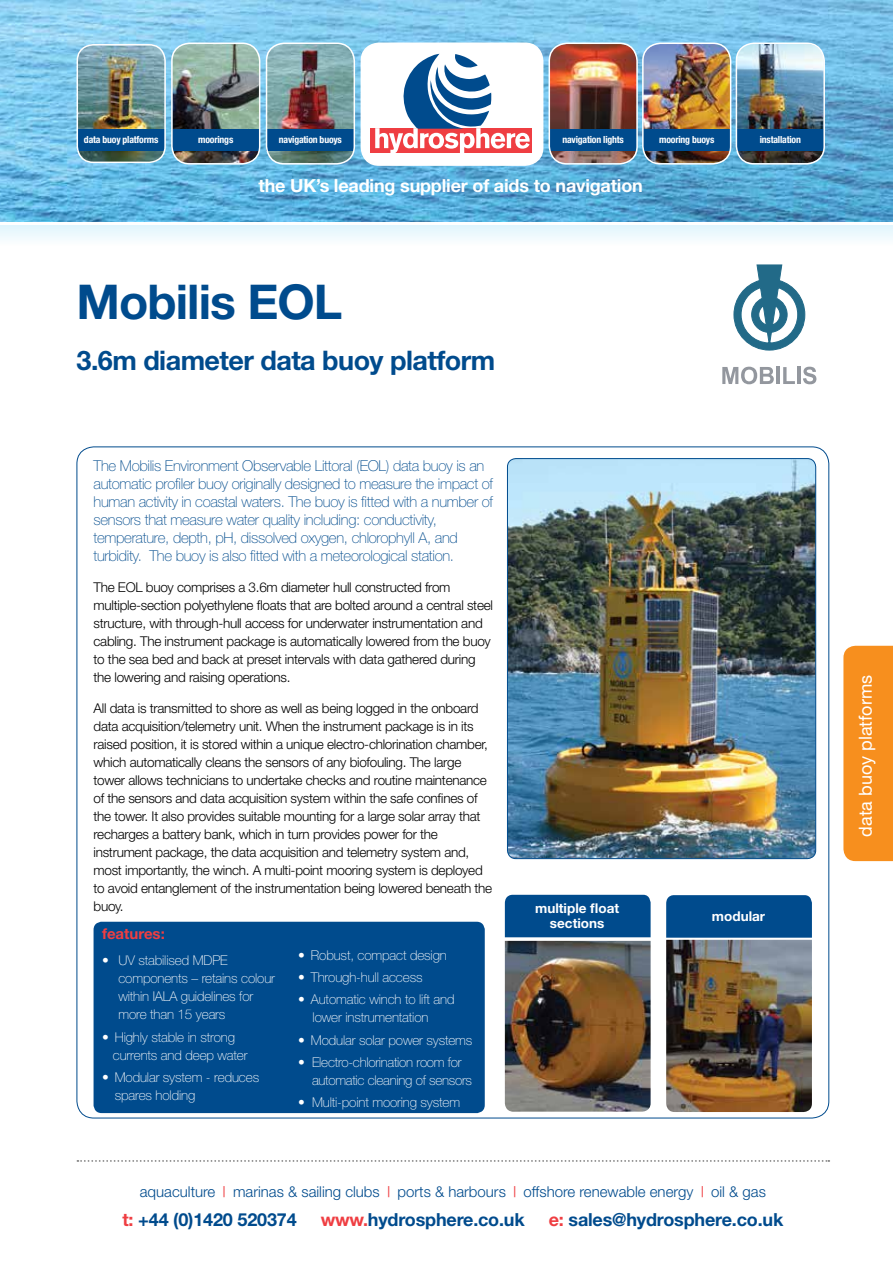
<style>
.page{position:relative;width:893px;height:1263px;background:#fff}
.page>*{position:absolute;margin:0;border:0;box-sizing:border-box;transform-origin:0 0}
.t1{font:700 48px "Helvetica Neue LT Std";letter-spacing:-.02em;color:#004b8d}
.t2{font:700 27px "Helvetica Neue LT Std";letter-spacing:-.02em;color:#004b8d}
.t3{font:700 18px "Helvetica Neue LT Std";letter-spacing:-.01em;color:#004b8d}
.t4{font:700 18px "Helvetica Neue LT Std";letter-spacing:-.01em;color:#fff}
.t5{font:18px "Helvetica Neue LT Std";color:#fff}
.t6{font:100 15px/18px "Helvetica Neue LT Std";letter-spacing:-.02em;color:#004b8d}
.t7{font:300 15px "Helvetica Neue LT Std";color:#004b8d}
.t8{font:700 15px "Helvetica Neue LT Std";color:#ef3e42}
.t9{font:300 13.5px/18px "Helvetica Neue LT Std";letter-spacing:-.02em;color:#000}
.t10{font:100 13.5px/18px "Helvetica Neue LT Std";letter-spacing:-.01em;color:#fff}
.t11{font:700 13.5px/15px "Helvetica Neue LT Std";color:#fff;text-align:center}
.t12{font:700 condensed 9.75px "Helvetica Neue LT Std";letter-spacing:-.02em;color:#fff}
.s1{font-weight:400;font-stretch:condensed;color:#ef3e42}
.s2{color:#ef3e42}
</style>
<div class="page">
<img style="left:0;top:0;width:893px;height:221px">
<div style="left:0;top:225px;width:893px;height:24px;background:linear-gradient(to bottom,#e0f5fd,#fff)"></div>
<svg style="left:77px;top:1160px;width:752px;height:2px"></svg>
<img style="left:172px;top:44px;width:87px;height:119px">
<div style="left:172px;top:129px;width:87px;height:21px;background:#004b8d"></div>
<div style="left:171px;top:43px;width:89px;height:122px;border:2px solid #fff;border-radius:18px"></div>
<img style="left:643px;top:44px;width:87px;height:119px">
<div style="left:643px;top:129px;width:87px;height:21px;background:#004b8d"></div>
<div style="left:642px;top:43px;width:89px;height:122px;border:2px solid #fff;border-radius:18px"></div>
<img style="left:78px;top:45px;width:87px;height:117px">
<div style="left:78px;top:129px;width:87px;height:21px;background:#004b8d"></div>
<div style="left:77px;top:44px;width:89px;height:119px;border:2px solid #fff;border-radius:16px"></div>
<img style="left:550px;top:44px;width:87px;height:119px">
<div style="left:550px;top:129px;width:87px;height:21px;background:#004b8d"></div>
<div style="left:549px;top:43px;width:89px;height:122px;border:2px solid #fff;border-radius:18px"></div>
<div style="left:361px;top:43px;width:182px;height:122px;background:#fff;border-radius:18px"></div>
<div style="left:361px;top:43px;width:182px;height:123px;border:2px solid #fff;border-radius:18px"></div>
<img style="left:267px;top:44px;width:87px;height:119px">
<div style="left:267px;top:129px;width:87px;height:21px;background:#004b8d"></div>
<div style="left:266px;top:43px;width:89px;height:122px;border:2px solid #fff;border-radius:18px"></div>
<img style="left:737px;top:44px;width:87px;height:119px">
<div style="left:737px;top:129px;width:87px;height:21px;background:#004b8d"></div>
<div style="left:736px;top:43px;width:89px;height:122px;border:2px solid #fff;border-radius:18px"></div>
<div style="left:370px;top:129px;width:161px;height:24px;background:#ef3e42"></div>
<svg style="left:375px;top:54px;width:155px;height:99px"></svg>
<div style="left:94px;top:922px;width:391px;height:191px;background:#004b8d;border-radius:8px"></div>
<svg style="left:734px;top:265px;width:71px;height:85px"></svg>
<svg style="left:722px;top:367px;width:52px;height:17px"></svg>
<hr style="left:776px;top:367px;width:4px;height:17px;background:#93979e">
<svg style="left:783px;top:367px;width:12px;height:17px"></svg>
<hr style="left:797px;top:367px;width:3px;height:17px;background:#93979e">
<svg style="left:803px;top:367px;width:13px;height:17px"></svg>
<img style="left:507px;top:459px;width:309px;height:400px">
<div style="left:507px;top:458px;width:309px;height:401px;border:1px solid #004b8d;border-radius:9px"></div>
<div style="left:843px;top:645px;width:50px;height:217px;background:#f78f1e"></div>
<img style="left:505px;top:941px;width:146px;height:171px">
<div style="left:505px;top:895px;width:146px;height:42px;background:#004b8d"></div>
<img style="left:666px;top:940px;width:146px;height:172px">
<div style="left:666px;top:895px;width:146px;height:43px;background:#004b8d"></div>
<p class="t12" style="left:84px;top:134px;width:76px">data buoy platforms</p>
<p class="t12" style="left:198px;top:134px;width:37px">moorings</p>
<p class="t12" style="left:279px;top:134px;width:65px">navigation buoys</p>
<p class="t12" style="left:562px;top:134px;width:63px">navigation lights</p>
<p class="t12" style="left:659px;top:134px;width:57px">mooring buoys</p>
<p class="t12" style="left:760px;top:134px;width:43px">installation</p>
<h3 class="t4" style="left:259px;top:175px;width:386px">the UK’s leading supplier of aids to navigation</h3>
<h1 class="t1" style="left:77px;top:272px;width:267px">Mobilis EOL</h1>
<h2 class="t2" style="left:77px;top:343px;width:420px">3.6m diameter data buoy platform</h2>
<p class="t6" style="left:94px;top:457px;width:401px">The Mobilis Environment Observable Littoral (EOL) data buoy is an automatic profiler buoy originally designed to measure the impact of human activity in coastal waters. The buoy is fitted with a number of sensors that measure water quality including: conductivity, temperature, depth, pH, dissolved oxygen, chlorophyll A, and turbidity. The buoy is also fitted with a meteorological station.</p>
<p class="t9" style="left:94px;top:578px;width:401px">The EOL buoy comprises a 3.6m diameter hull constructed from multiple-section polyethylene floats that are bolted around a central steel structure, with through-hull access for underwater instrumentation and cabling. The instrument package is automatically lowered from the buoy to the sea bed and back at preset intervals with data gathered during the lowering and raising operations.</p>
<p class="t9" style="left:94px;top:698px;width:400px">All data is transmitted to shore as well as being logged in the onboard data acquisition/telemetry unit. When the instrument package is in its raised position, it is stored within a unique electro-chlorination chamber, which automatically cleans the sensors of any biofouling. The large tower allows technicians to undertake checks and routine maintenance of the sensors and data acquisition system within the safe confines of the tower. It also provides suitable mounting for a large solar array that recharges a battery bank, which in turn provides power for the instrument package, the data acquisition and telemetry system and, most importantly, the winch. A multi-point mooring system is deployed to avoid entanglement of the instrumentation being lowered beneath the buoy.</p>
<p class="t8" style="left:102px;top:924px;width:64px">features:</p>
<p class="t10" style="left:118px;top:951px;width:158px;text-indent:-16px">• UV stabilised MDPE components – retains colour within IALA guidelines for more than 15 years</p>
<p class="t10" style="left:113px;top:1028px;width:136px;text-indent:-11px">• Highly stable in strong currents and deep water</p>
<p class="t10" style="left:115px;top:1068px;width:146px;text-indent:-13px">• Modular system - reduces spares holding</p>
<p class="t10" style="left:298px;top:946px;width:150px">• Robust, compact design</p>
<p class="t10" style="left:298px;top:968px;width:126px">• Through-hull access</p>
<p class="t10" style="left:313px;top:991px;width:143px;text-indent:-14px">• Automatic winch to lift and lower instrumentation</p>
<p class="t10" style="left:298px;top:1031px;width:176px">• Modular solar power systems</p>
<p class="t10" style="left:312px;top:1053px;width:162px;text-indent:-14px">• Electro-chlorination room for automatic cleaning of sensors</p>
<p class="t10" style="left:298px;top:1093px;width:163px">• Multi-point mooring system</p>
<p class="t11" style="left:535px;top:901px;width:86px">multiple float sections</p>
<p class="t11" style="left:712px;top:909px;width:55px">modular</p>
<p class="t7" style="left:140px;top:1183px;width:628px">aquaculture <span class="s1">|</span> marinas &amp; sailing clubs <span class="s1">|</span> ports &amp; harbours <span class="s1">|</span> offshore renewable energy <span class="s1">|</span> oil &amp; gas</p>
<h3 class="t3" style="left:122px;top:1209px;width:176px"><span class="s2">t:</span> +44 (0)1420 520374</h3>
<h3 class="t3" style="left:321px;top:1209px;width:206px"><span class="s2">www.</span>hydrosphere.co.uk</h3>
<h3 class="t3" style="left:549px;top:1209px;width:236px"><span class="s2">e:</span> sales@hydrosphere.co.uk</h3>
<h3 class="t5" style="left:855px;top:837px;width:163px;rotate:-90deg">data buoy platforms</h3>
<h3 class="t5" style="left:855px;top:812px;width:129px;rotate:-90deg">navigation buoy</h3>
</div>
